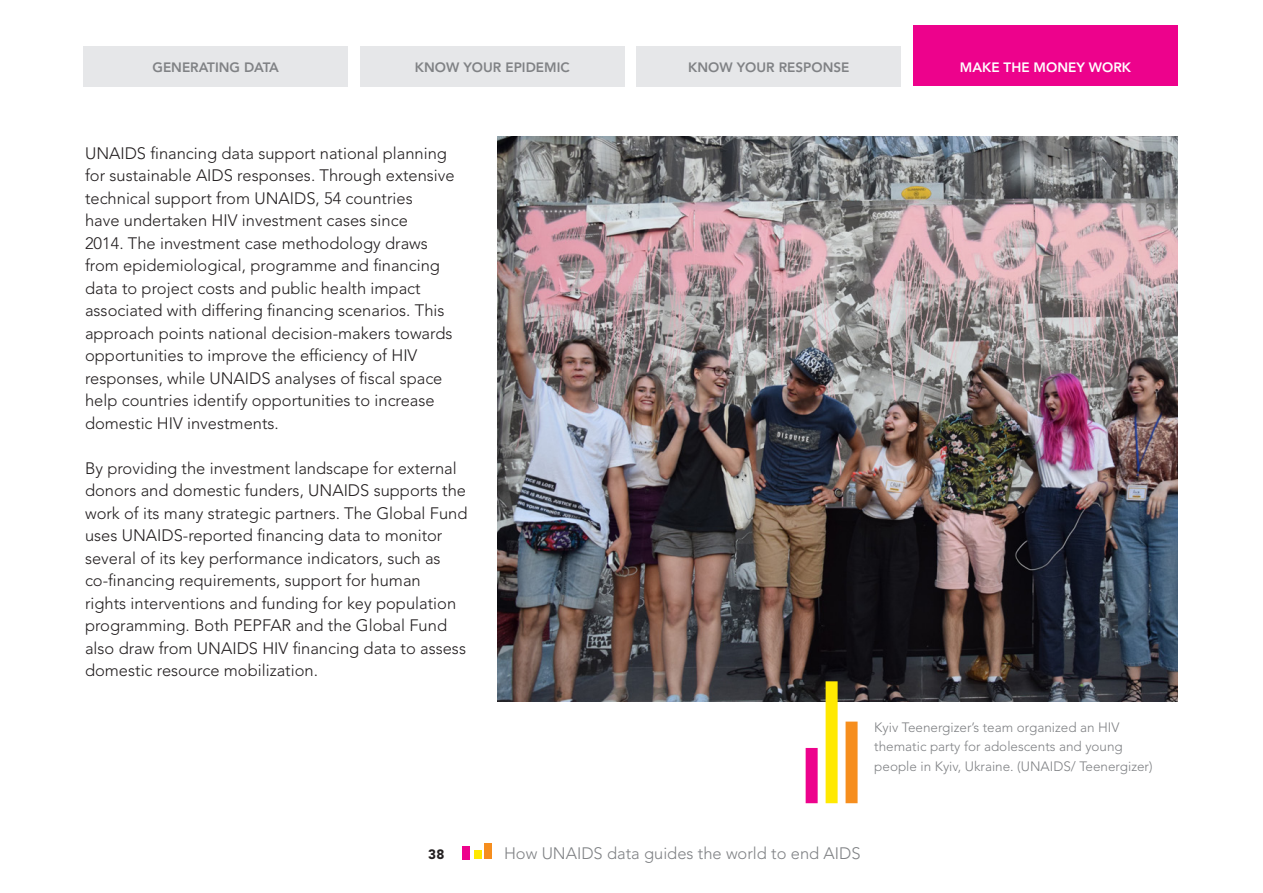
<style>
.page{position:relative;width:1263px;height:893px;background:#fff}
.page>*{position:absolute;margin:0;border:0;box-sizing:border-box;transform-origin:0 0}
.t1{font:300 16.5px/22.5px "Avenir LT Std";color:#231f20}
.t2{font:300 16.5px "Avenir LT Std";color:#808285}
.t3{font:300 13.5px/19.5px "Avenir LT Std";color:#808285}
.t4{font:800 13.5px "Avenir LT Std";color:#808285}
.t5{font:800 13.5px "Avenir LT Std";color:#fff}
.t6{font:900 13.5px "Avenir LT Std";color:#231f20}
</style>
<div class="page">
<div style="left:636px;top:46px;width:265px;height:40px;background:#e6e7e9"></div>
<div style="left:360px;top:46px;width:265px;height:40px;background:#e6e7e9"></div>
<div style="left:913px;top:26px;width:265px;height:60px;background:#ed028c"></div>
<div style="left:484px;top:843px;width:8px;height:16px;background:#f68e1e"></div>
<div style="left:473px;top:850px;width:8px;height:9px;background:#ffe901"></div>
<div style="left:462px;top:846px;width:8px;height:13px;background:#ed028c"></div>
<div style="left:83px;top:46px;width:265px;height:40px;background:#e6e7e9"></div>
<img style="left:497px;top:136px;width:681px;height:565px">
<div style="left:826px;top:681px;width:12px;height:122px;background:#ffe901"></div>
<div style="left:845px;top:722px;width:12px;height:81px;background:#f68e1e"></div>
<div style="left:806px;top:748px;width:12px;height:55px;background:#ed028c"></div>
<p class="t4" style="left:152px;top:60px;width:128px">GENERATING DATA</p>
<p class="t4" style="left:415px;top:60px;width:156px">KNOW YOUR EPIDEMIC</p>
<p class="t4" style="left:688px;top:60px;width:163px">KNOW YOUR RESPONSE</p>
<p class="t5" style="left:960px;top:60px;width:173px">MAKE THE MONEY WORK</p>
<p class="t1" style="left:85px;top:142px;width:371px">UNAIDS financing data support national planning for sustainable AIDS responses. Through extensive technical support from UNAIDS, 54 countries<br>have undertaken HIV investment cases since<br>2014. The investment case methodology draws from epidemiological, programme and financing data to project costs and public health impact associated with differing financing scenarios. This approach points national decision-makers towards opportunities to improve the efficiency of HIV responses, while UNAIDS analyses of fiscal space help countries identify opportunities to increase domestic HIV investments.</p>
<p class="t1" style="left:85px;top:457px;width:384px">By providing the investment landscape for external donors and domestic funders, UNAIDS supports the work of its many strategic partners. The Global Fund uses UNAIDS-reported financing data to monitor several of its key performance indicators, such as co-financing requirements, support for human<br>rights interventions and funding for key population programming. Both PEPFAR and the Global Fund also draw from UNAIDS HIV financing data to assess domestic resource mobilization.</p>
<p class="t3" style="left:874px;top:717px;width:280px">Kyiv Teenergizer’s team organized an HIV thematic party for adolescents and young people in Kyiv, Ukraine. (UNAIDS/ Teenergizer)</p>
<p class="t6" style="left:428px;top:846px;width:18px">38</p>
<p class="t2" style="left:504px;top:844px;width:358px">How UNAIDS data guides the world to end AIDS</p>
</div>
